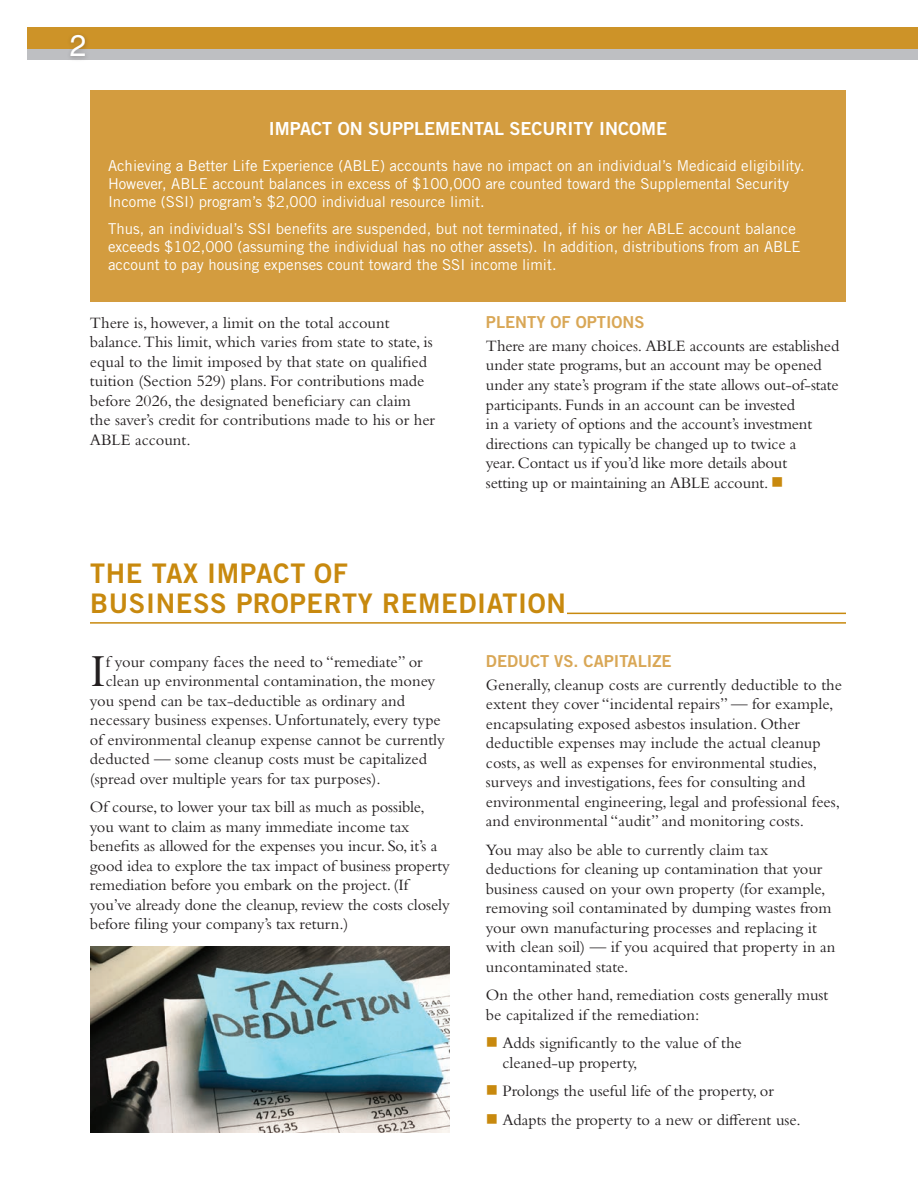
<style>
.page{position:relative;width:918px;height:1188px;background:#fff}
.page>*{position:absolute;margin:0;border:0;box-sizing:border-box;transform-origin:0 0}
.t1{font:47.85px "Bembo Std";color:#231f20}
.t2{font:30px "Helvetica LT Std";color:#fff}
.t3{font:27px/30px "Trade Gothic LT Std Bd 2";letter-spacing:.025em;color:#c8890e}
.t4{font:18px "Trade Gothic LT Std Bd 2";color:#fff}
.t5{font:16.5px/19.5px "Bembo Std";color:#231f20}
.t6{font:16.5px "Trade Gothic LT Std Bd 2";color:#d9a756}
.t7{font:15px/18px "Trade Gothic LT Std";color:#fff}
.s1{color:#c8890e}
</style>
<div class="page">
<div style="left:27px;top:44px;width:891px;height:16px;background:#bebfc2"></div>
<div style="left:27px;top:27px;width:891px;height:22px;background:#cd9328"></div>
<hr style="left:567px;top:613px;width:279px;height:1px;background:#c8890e">
<hr style="left:90px;top:622px;width:756px;height:2px;background:#c8890e">
<div style="left:67px;top:31px;width:24px;height:31px;background:#231f20;opacity:.3"></div>
<img style="left:90px;top:946px;width:360px;height:186px">
<div style="left:90px;top:90px;width:756px;height:212px;background:#d39c3f"></div>
<h2 class="t2" style="left:70px;top:28px;width:18px">2</h2>
<p class="t4" style="left:269px;top:117px;width:400px">IMPACT ON SUPPLEMENTAL SECURITY INCOME</p>
<p class="t7" style="left:108px;top:156px;width:698px">Achieving a Better Life Experience (ABLE) accounts have no impact on an individual’s Medicaid eligibility.<br>However, ABLE account balances in excess of $100,000 are counted toward the Supplemental Security<br>Income (SSI) program’s $2,000 individual resource limit.</p>
<p class="t7" style="left:108px;top:219px;width:694px">Thus, an individual’s SSI benefits are suspended, but not terminated, if his or her ABLE account balance exceeds $102,000 (assuming the individual has no other assets). In addition, distributions from an ABLE account to pay housing expenses count toward the SSI income limit.</p>
<p class="t5" style="left:90px;top:312px;width:347px">There is, however, a limit on the total account balance. This limit, which varies from state to state, is equal to the limit imposed by that state on qualified tuition (Section 529) plans. For contributions made before 2026, the designated beneficiary can claim the saver’s credit for contributions made to his or her ABLE account.</p>
<p class="t6" style="left:486px;top:312px;width:160px">PLENTY OF OPTIONS</p>
<p class="t5" style="left:486px;top:336px;width:355px">There are many choices. ABLE accounts are established under state programs, but an account may be opened under any state’s program if the state allows out-of-state participants. Funds in an account can be invested<br>in a variety of options and the account’s investment directions can typically be changed up to twice a<br>year. Contact us if you’d like more details about<br>setting up or maintaining an ABLE account. <span class="s1">■</span></p>
<h3 class="t3" style="left:90px;top:558px;width:478px">THE TAX IMPACT OF<br>BUSINESS PROPERTY REMEDIATION</h3>
<h1 class="t1" style="left:90px;top:643px;width:17px">I</h1>
<p class="t5" style="left:106px;top:651px;width:318px">f your company faces the need to “remediate” or</p>
<p class="t5" style="left:106px;top:671px;width:331px">clean up environmental contamination, the money</p>
<p class="t5" style="left:90px;top:690px;width:317px">you spend can be tax-deductible as ordinary and</p>
<p class="t5" style="left:90px;top:710px;width:352px">necessary business expenses. Unfortunately, every type</p>
<p class="t5" style="left:90px;top:729px;width:356px">of environmental cleanup expense cannot be currently</p>
<p class="t5" style="left:90px;top:749px;width:339px">deducted — some cleanup costs must be capitalized</p>
<p class="t5" style="left:90px;top:768px;width:292px">(spread over multiple years for tax purposes).</p>
<p class="t5" style="left:90px;top:797px;width:362px">Of course, to lower your tax bill as much as possible, you want to claim as many immediate income tax benefits as allowed for the expenses you incur. So, it’s a good idea to explore the tax impact of business property remediation before you embark on the project. (If you’ve already done the cleanup, review the costs closely before filing your company’s tax return.)</p>
<p class="t6" style="left:486px;top:651px;width:187px">DEDUCT VS. CAPITALIZE</p>
<p class="t5" style="left:486px;top:675px;width:358px">Generally, cleanup costs are currently deductible to the extent they cover “incidental repairs” — for example, encapsulating exposed asbestos insulation. Other deductible expenses may include the actual cleanup costs, as well as expenses for environmental studies, surveys and investigations, fees for consulting and environmental engineering, legal and professional fees, and environmental “audit” and monitoring costs.</p>
<p class="t5" style="left:486px;top:840px;width:351px">You may also be able to currently claim tax deductions for cleaning up contamination that your business caused on your own property (for example, removing soil contaminated by dumping wastes from your own manufacturing processes and replacing it with clean soil) — if you acquired that property in an uncontaminated state.</p>
<p class="t5" style="left:486px;top:985px;width:344px">On the other hand, remediation costs generally must be capitalized if the remediation:</p>
<p class="t5" style="left:502px;top:1033px;width:241px;text-indent:-16px"><span class="s1">■</span> Adds significantly to the value of the cleaned-up property,</p>
<p class="t5" style="left:486px;top:1081px;width:290px"><span class="s1">■</span> Prolongs the useful life of the property, or</p>
<p class="t5" style="left:486px;top:1110px;width:316px"><span class="s1">■</span> Adapts the property to a new or different use.</p>
</div>
